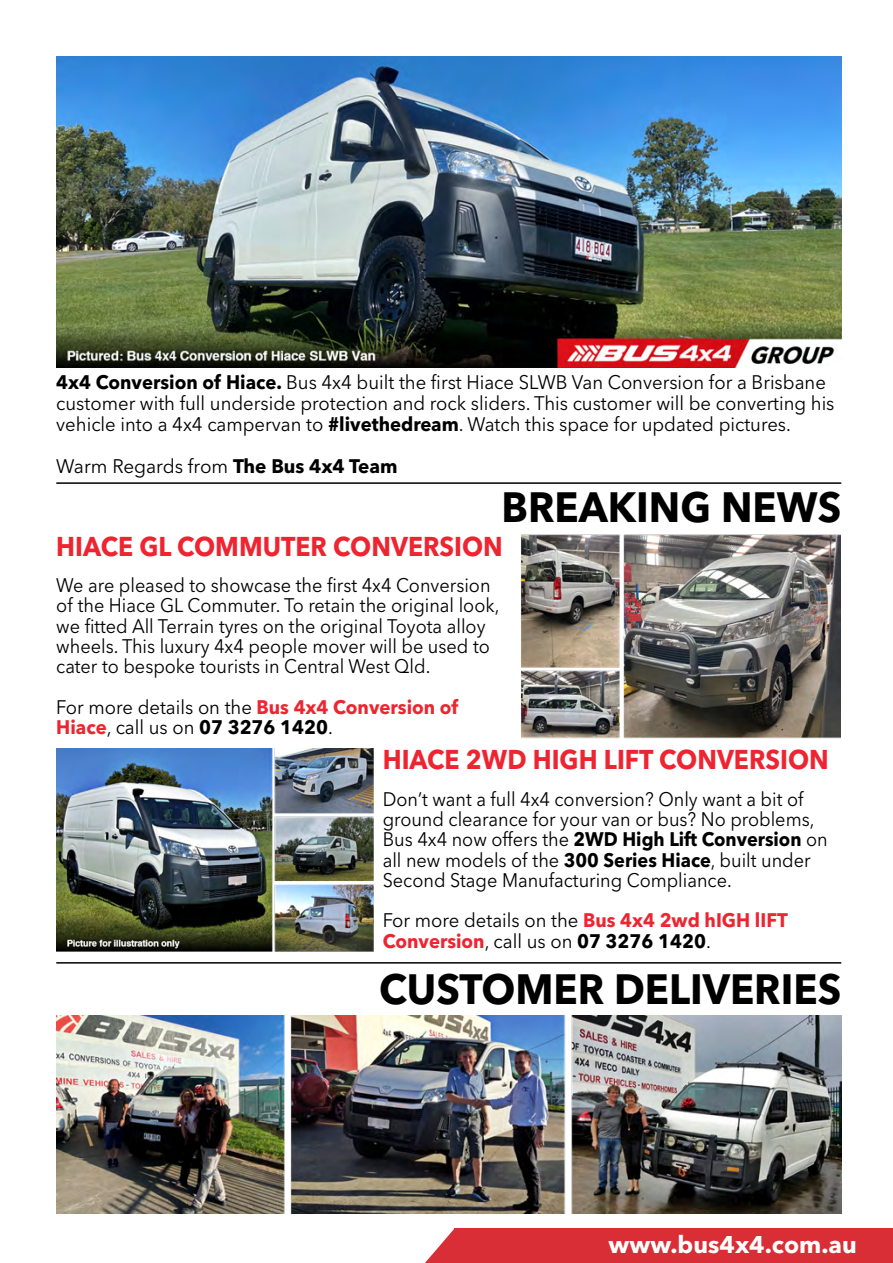
<style>
.page{position:relative;width:893px;height:1263px;background:#fff}
.page>*{position:absolute;margin:0;border:0;box-sizing:border-box;transform-origin:0 0}
.t1{font:700 42px "Avenir Next LT Pro";color:#000;scale:.95 1}
.t2{font:700 27px "Avenir Next LT Pro";color:#ee2531;scale:.92 1}
.t3{font:700 24px "Avenir Next LT Pro";color:#fff}
.t4{font:19.5px/20.2px "Avenir Next LT Pro";color:#000;scale:.93 1}
.t5{font:19.5px/21px "Avenir Next LT Pro";color:#000;scale:.95 1}
.t6{font:19.5px "Avenir Next LT Pro";color:#000}
.s1{font-weight:700}
.s2{font-weight:700;color:#ee2531}
</style>
<div class="page">
<div style="left:425px;top:1228px;width:467px;height:35px;background:#d92e36"></div>
<svg style="left:425px;top:1228px;width:29px;height:35px"></svg>
<img style="left:56px;top:56px;width:785px;height:312px">
<hr style="left:56px;top:482px;width:785px;height:2px;background:#000">
<hr style="left:56px;top:962px;width:785px;height:1px;background:#000">
<img style="left:521px;top:534px;width:320px;height:205px">
<img style="left:56px;top:749px;width:318px;height:203px">
<img style="left:56px;top:1015px;width:785px;height:199px">
<p class="t5" style="left:56px;top:371px;width:821px"><span class="s1">4x4 Conversion of Hiace.</span> Bus 4x4 built the first Hiace SLWB Van Conversion for a Brisbane customer with full underside protection and rock sliders. This customer will be converting his vehicle into a 4x4 campervan to <span class="s1">#livethedream</span>. Watch this space for updated pictures.</p>
<p class="t6" style="left:56px;top:454px;width:343px">Warm Regards from <span class="s1">The Bus 4x4 Team</span></p>
<h1 class="t1" style="left:501px;top:482px;width:359px">BREAKING NEWS</h1>
<h2 class="t2" style="left:56px;top:530px;width:487px">HIACE GL COMMUTER CONVERSION</h2>
<p class="t4" style="left:56px;top:575px;width:478px">We are pleased to showcase the first 4x4 Conversion of the Hiace GL Commuter. To retain the original look, we fitted All Terrain tyres on the original Toyota alloy wheels. This luxury 4x4 people mover will be used to cater to bespoke tourists in Central West Qld.</p>
<p class="t5" style="left:56px;top:697px;width:425px;line-height:20.2px">For more details on the <span class="s2">Bus 4x4 Conversion of<br>Hiace</span>, call us on <span class="s1">07 3276 1420</span>.</p>
<h2 class="t2" style="left:383px;top:743px;width:486px">HIACE 2WD HIGH LIFT CONVERSION</h2>
<p class="t4" style="left:383px;top:789px;width:480px">Don’t want a full 4x4 conversion? Only want a bit of ground clearance for your van or bus? No problems, Bus 4x4 now offers the <span class="s1">2WD High Lift Conversion</span> on all new models of the <span class="s1">300 Series Hiace</span>, built under Second Stage Manufacturing Compliance.</p>
<p class="t5" style="left:383px;top:910px;width:428px;line-height:20.2px">For more details on the <span class="s2">Bus 4x4 2wd hIGH lIFT<br>Conversion</span>, call us on <span class="s1">07 3276 1420</span>.</p>
<h1 class="t1" style="left:379px;top:964px;width:488px">CUSTOMER DELIVERIES</h1>
<p class="t3" style="left:609px;top:1229px;width:250px">www.bus4x4.com.au</p>
</div>
